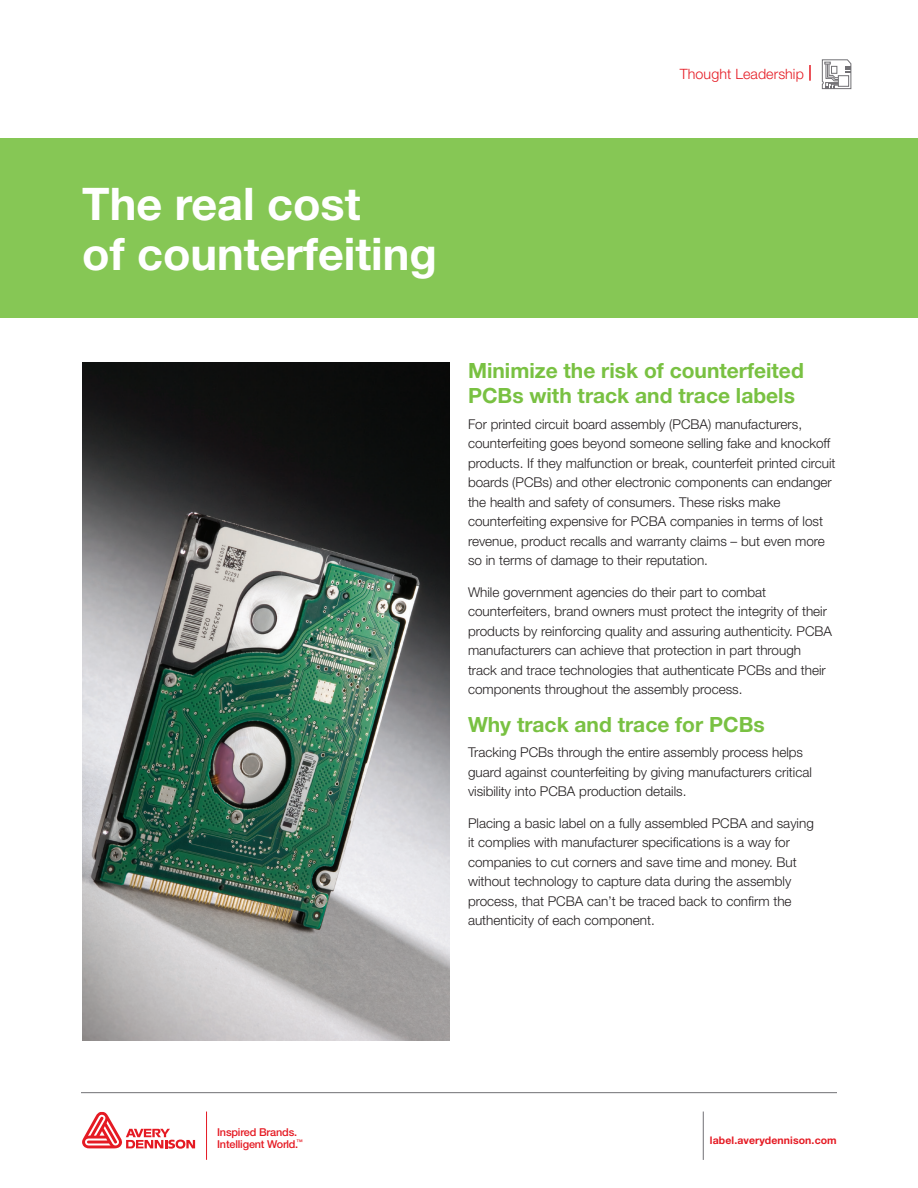
<style>
.page{position:relative;width:918px;height:1188px;background:#fff}
.page>*{position:absolute;margin:0;border:0;box-sizing:border-box;transform-origin:0 0}
.t1{font:700 45px/49.5px "Helvetica Neue";color:#fff}
.t2{font:700 21px/25.5px "Helvetica Neue";color:#79c142}
.t3{font:300 14.25px "Helvetica Neue";letter-spacing:.005em;color:#e51a23}
.t4{font:300 13.5px/19.5px "Helvetica Neue";color:#231f20}
.t5{font:500 10.8px/11.2px "Helvetica Neue";letter-spacing:-.015em;color:#e51a23}
.t6{font:700 10.5px "Helvetica Neue";letter-spacing:.01em;color:#e51a23}
</style>
<div class="page">
<hr style="left:703px;top:1112px;width:1px;height:48px;background:#717074">
<hr style="left:206px;top:1112px;width:1px;height:48px;background:#e51a23">
<svg style="left:82px;top:1112px;width:113px;height:37px"></svg>
<hr style="left:81px;top:1092px;width:756px;height:1px;background:#717074">
<svg style="left:809px;top:65px;width:2px;height:16px"></svg>
<img style="left:82px;top:363px;width:368px;height:677px">
<div style="left:0;top:138px;width:918px;height:180px;background:#86c755"></div>
<svg style="left:821px;top:59px;width:31px;height:31px"></svg>
<p class="t3" style="left:680px;top:65px;width:125px">Thought Leadership</p>
<h1 class="t1" style="left:82px;top:178px;width:356px">The real cost<br>of counterfeiting</h1>
<h2 class="t2" style="left:468px;top:357px;width:337px">Minimize the risk of counterfeited<br>PCBs with track and trace labels</h2>
<p class="t4" style="left:468px;top:414px;width:369px">For printed circuit board assembly (PCBA) manufacturers, counterfeiting goes beyond someone selling fake and knockoff products. If they malfunction or break, counterfeit printed circuit boards (PCBs) and other electronic components can endanger the health and safety of consumers. These risks make counterfeiting expensive for PCBA companies in terms of lost revenue, product recalls and warranty claims – but even more so in terms of damage to their reputation.</p>
<p class="t4" style="left:468px;top:582px;width:366px">While government agencies do their part to combat counterfeiters, brand owners must protect the integrity of their products by reinforcing quality and assuring authenticity. PCBA manufacturers can achieve that protection in part through track and trace technologies that authenticate PCBs and their components throughout the assembly process.</p>
<h2 class="t2" style="left:468px;top:711px;width:298px">Why track and trace for PCBs</h2>
<p class="t4" style="left:468px;top:742px;width:345px">Tracking PCBs through the entire assembly process helps guard against counterfeiting by giving manufacturers critical visibility into PCBA production details.</p>
<p class="t4" style="left:468px;top:813px;width:347px">Placing a basic label on a fully assembled PCBA and saying it complies with manufacturer specifications is a way for companies to cut corners and save time and money. But without technology to capture data during the assembly process, that PCBA can’t be traced back to confirm the authenticity of each component.</p>
<p class="t5" style="left:217px;top:1127px;width:87px">Inspired Brands.<br>Intelligent World.<sup>™</sup></p>
<p class="t6" style="left:710px;top:1134px;width:128px">label.averydennison.com</p>
</div>
